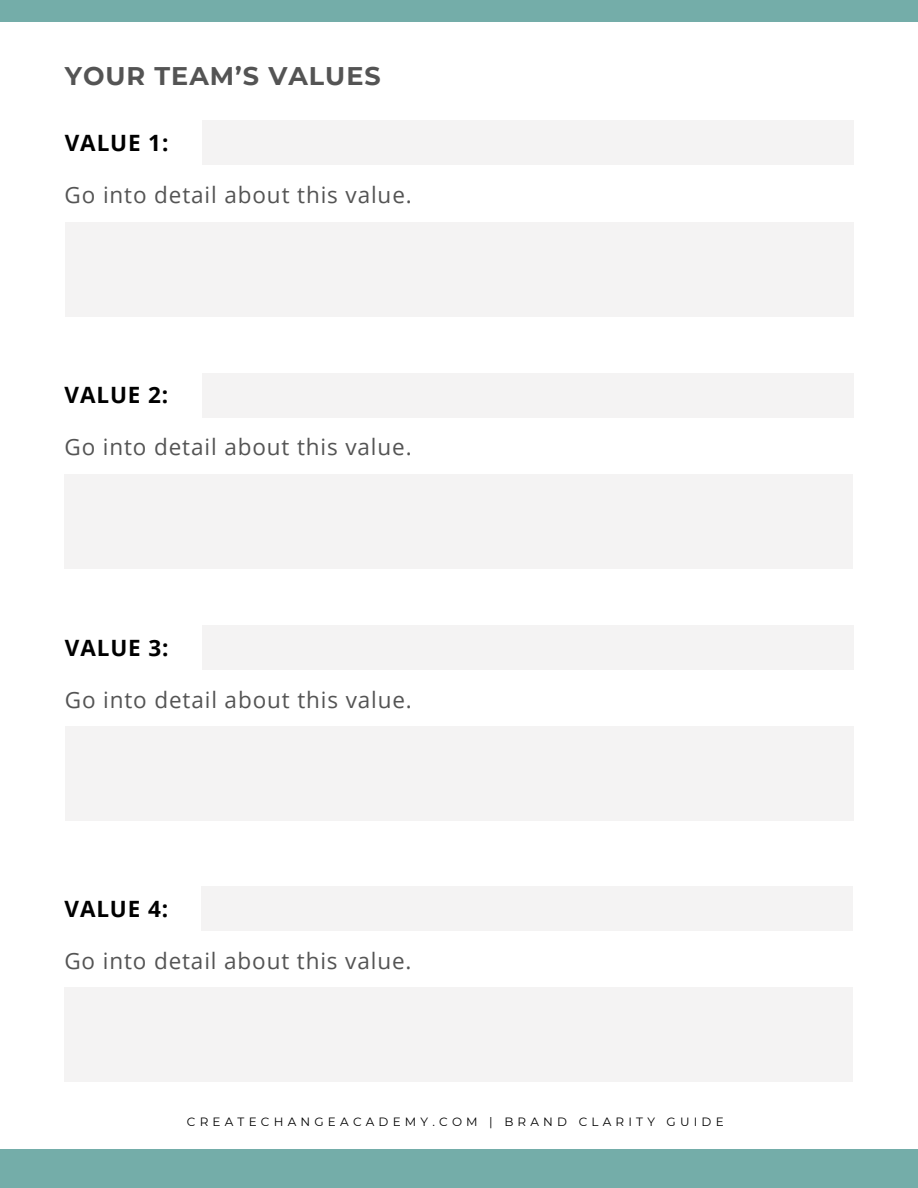
<style>
.page{position:relative;width:918px;height:1188px;background:#fff}
.page>*{position:absolute;margin:0;border:0;box-sizing:border-box;transform-origin:0 0}
.t1{font:700 25.5px "Montserrat";letter-spacing:.04em;color:#545454}
.t2{font:22.5px "Open Sans";letter-spacing:.04em;color:#545454}
.t3{font:700 22.5px "Open Sans";letter-spacing:.04em;color:#000}
.t4{font:12px "Montserrat";letter-spacing:.35em;color:#000}
</style>
<div class="page">
<div style="left:0;top:1149px;width:918px;height:38px;background:#74ada9"></div>
<div style="left:0;top:0;width:918px;height:21px;background:#74ada9"></div>
<div style="left:65px;top:222px;width:788px;height:94px;background:#f4f3f3"></div>
<div style="left:202px;top:120px;width:651px;height:45px;background:#f4f3f3"></div>
<div style="left:65px;top:474px;width:788px;height:95px;background:#f4f3f3"></div>
<div style="left:202px;top:373px;width:651px;height:45px;background:#f4f3f3"></div>
<div style="left:65px;top:726px;width:789px;height:95px;background:#f4f3f3"></div>
<div style="left:202px;top:625px;width:652px;height:45px;background:#f4f3f3"></div>
<div style="left:65px;top:988px;width:788px;height:94px;background:#f4f3f3"></div>
<div style="left:202px;top:886px;width:651px;height:45px;background:#f4f3f3"></div>
<p class="t1" style="left:65px;top:61px;width:317px">YOUR TEAM’S VALUES</p>
<p class="t3" style="left:65px;top:127px;width:105px">VALUE 1:</p>
<p class="t2" style="left:65px;top:179px;width:349px">Go into detail about this value.</p>
<p class="t3" style="left:65px;top:379px;width:105px">VALUE 2:</p>
<p class="t2" style="left:65px;top:431px;width:349px">Go into detail about this value.</p>
<p class="t3" style="left:65px;top:631px;width:105px">VALUE 3:</p>
<p class="t2" style="left:65px;top:683px;width:349px">Go into detail about this value.</p>
<p class="t3" style="left:65px;top:893px;width:105px">VALUE 4:</p>
<p class="t2" style="left:64px;top:945px;width:349px">Go into detail about this value.</p>
<p class="t4" style="left:187px;top:1114px;width:538px">CREATECHANGEACADEMY.COM | BRAND CLARITY GUIDE</p>
</div>
